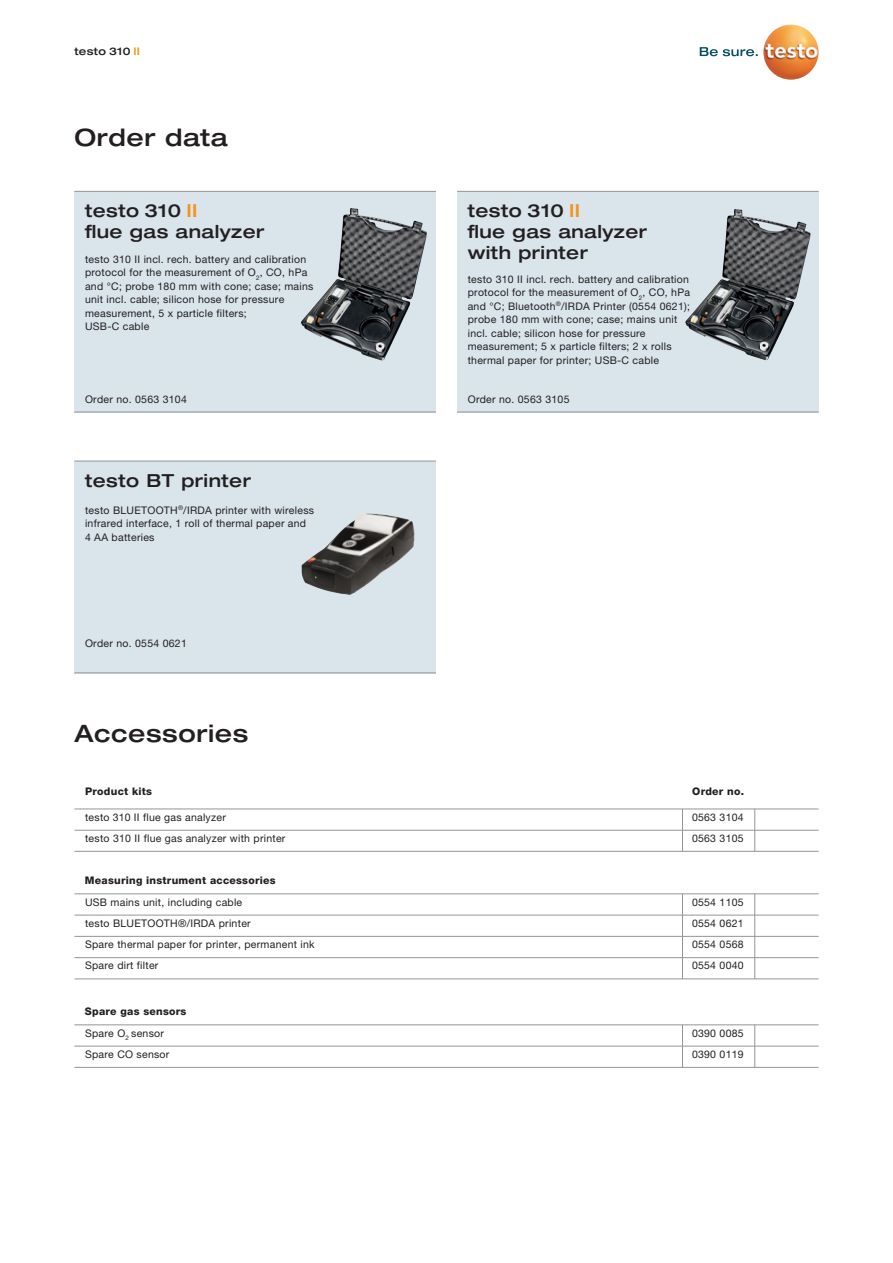
<style>
.page{position:relative;width:893px;height:1263px;background:#fff}
.page>*{position:absolute;margin:0;border:0;box-sizing:border-box;transform-origin:0 0}
.t1{font:500 expanded 24px "Helvetica Neue LTW1 G";letter-spacing:.025em;color:#231f20}
.t2{font:500 expanded 18px/21px "Helvetica Neue LTW1 G";letter-spacing:.025em;color:#231f20}
.t3{font:10.5px/13.5px "Helvetica Neue LTW1 G";letter-spacing:.025em;color:#231f20}
.t4{font:800 10.5px "Helvetica Neue LTW1 G";letter-spacing:.025em;color:#231f20}
.t5{font:500 expanded 10.5px "Helvetica Neue LTW1 G";letter-spacing:.025em;color:#231f20}
.s1{color:#f7931d}
</style>
<div class="page">
<svg style="left:700px;top:47px;width:58px;height:9px"></svg>
<img style="left:763px;top:24px;width:56px;height:56px;border-radius:28px">
<div style="left:74px;top:191px;width:362px;height:221px;background:#d9e5eb"></div>
<div style="left:74px;top:461px;width:362px;height:213px;background:#d9e5eb"></div>
<hr style="left:74px;top:191px;width:362px;height:1px;background:#939598">
<hr style="left:74px;top:461px;width:362px;height:1px;background:#939598">
<hr style="left:74px;top:412px;width:362px;height:1px;background:#939598">
<hr style="left:74px;top:672px;width:362px;height:1px;background:#939598">
<img style="left:301px;top:208px;width:126px;height:153px">
<img style="left:302px;top:513px;width:113px;height:82px">
<div style="left:457px;top:191px;width:362px;height:221px;background:#d9e5eb"></div>
<hr style="left:457px;top:191px;width:362px;height:1px;background:#939598">
<hr style="left:457px;top:412px;width:362px;height:1px;background:#939598">
<img style="left:685px;top:209px;width:126px;height:151px">
<hr style="left:74px;top:893px;width:745px;height:1px;background:#939598">
<hr style="left:74px;top:915px;width:745px;height:1px;background:#939598">
<hr style="left:74px;top:936px;width:745px;height:1px;background:#939598">
<hr style="left:74px;top:957px;width:745px;height:1px;background:#939598">
<svg style="left:682px;top:894px;width:1px;height:84px"></svg>
<svg style="left:754px;top:894px;width:1px;height:84px"></svg>
<hr style="left:74px;top:1024px;width:745px;height:1px;background:#939598">
<hr style="left:74px;top:1046px;width:745px;height:1px;background:#939598">
<svg style="left:682px;top:1025px;width:1px;height:42px"></svg>
<svg style="left:754px;top:1025px;width:1px;height:42px"></svg>
<hr style="left:74px;top:830px;width:745px;height:1px;background:#939598">
<hr style="left:74px;top:851px;width:745px;height:1px;background:#939598">
<hr style="left:74px;top:978px;width:745px;height:1px;background:#939598">
<hr style="left:74px;top:1067px;width:745px;height:1px;background:#939598">
<hr style="left:74px;top:808px;width:745px;height:1px;background:#939598">
<svg style="left:682px;top:809px;width:1px;height:42px"></svg>
<svg style="left:754px;top:809px;width:1px;height:42px"></svg>
<p class="t5" style="left:74px;top:44px;width:67px">testo 310 <span class="s1">II</span></p>
<h1 class="t1" style="left:74px;top:122px;width:155px">Order data</h1>
<h2 class="t2" style="left:85px;top:199px;width:181px">testo 310 <span class="s1">II<br></span>flue gas analyzer</h2>
<p class="t3" style="left:85px;top:252px;width:230px">testo 310 II incl. rech. battery and calibration protocol for the measurement of O<sub>2</sub>, CO, hPa and °C; probe 180 mm with cone; case; mains unit incl. cable; silicon hose for pressure measurement, 5 x particle filters;<br>USB-C cable</p>
<p class="t3" style="left:85px;top:392px;width:103px">Order no. 0563 3104</p>
<h2 class="t2" style="left:85px;top:469px;width:168px">testo BT printer</h2>
<p class="t3" style="left:85px;top:503px;width:231px">testo BLUETOOTH<sup>®</sup>/IRDA printer with wireless infrared interface, 1 roll of thermal paper and<br>4 AA batteries</p>
<p class="t3" style="left:85px;top:636px;width:103px">Order no. 0554 0621</p>
<h1 class="t1" style="left:74px;top:718px;width:175px">Accessories</h1>
<h2 class="t2" style="left:468px;top:199px;width:181px">testo 310 <span class="s1">II<br></span>flue gas analyzer with printer</h2>
<p class="t3" style="left:468px;top:272px;width:224px">testo 310 II incl. rech. battery and calibration protocol for the measurement of O<sub>2</sub>, CO, hPa and °C; Bluetooth<sup>®</sup>/IRDA Printer (0554 0621); probe 180 mm with cone; case; mains unit incl. cable; silicon hose for pressure measurement; 5 x particle filters; 2 x rolls thermal paper for printer; USB-C cable</p>
<p class="t3" style="left:468px;top:392px;width:103px">Order no. 0563 3105</p>
<p class="t4" style="left:85px;top:785px;width:69px">Product kits</p>
<p class="t4" style="left:692px;top:785px;width:53px">Order no.</p>
<p class="t3" style="left:85px;top:806px;width:202px;line-height:21.3px">testo 310 II flue gas analyzer<br>testo 310 II flue gas analyzer with printer</p>
<p class="t4" style="left:85px;top:874px;width:192px">Measuring instrument accessories</p>
<p class="t3" style="left:85px;top:891px;width:231px;line-height:21.3px">USB mains unit, including cable<br>testo BLUETOOTH®/IRDA printer<br>Spare thermal paper for printer, permanent ink<br>Spare dirt filter</p>
<p class="t4" style="left:85px;top:1005px;width:103px">Spare gas sensors</p>
<p class="t3" style="left:85px;top:1022px;width:86px;line-height:21.3px">Spare O<sub>2</sub> sensor<br>Spare CO sensor</p>
<p class="t3" style="left:692px;top:806px;width:53px;line-height:21.3px">0563 3104<br>0563 3105</p>
<p class="t3" style="left:692px;top:891px;width:53px;line-height:21.3px;text-align:justify">0554 1105<br>0554 0621<br>0554 0568<br>0554 0040</p>
<p class="t3" style="left:692px;top:1022px;width:53px;line-height:21.3px">0390 0085<br>0390 0119</p>
</div>
